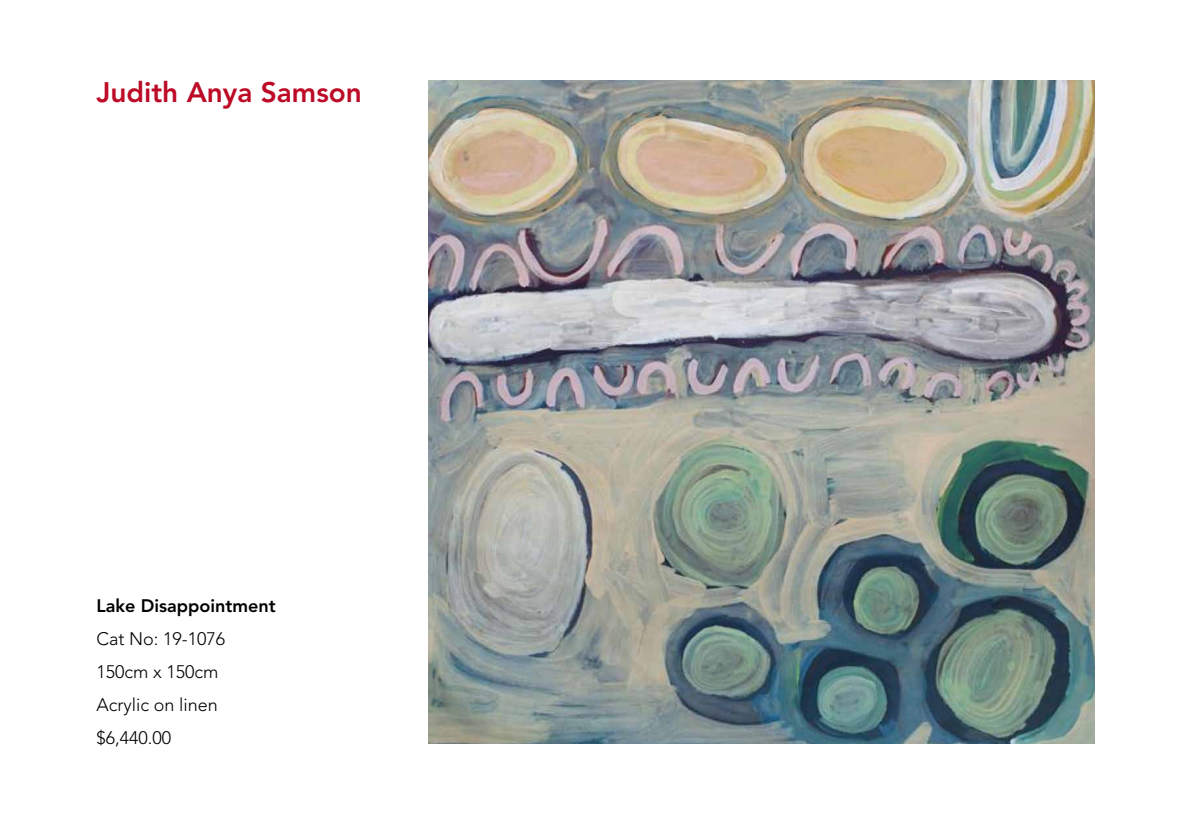
<style>
.page{position:relative;width:1191px;height:840px;background:#fff}
.page>*{position:absolute;margin:0;border:0;box-sizing:border-box;transform-origin:0 0}
.t1{font:800 28px "Avenir";color:#bd0a26}
.t2{font:300 18px/33px "Avenir";color:#000}
.t3{font:800 18px "Avenir";color:#000}
</style>
<div class="page">
<img style="left:428px;top:81px;width:666px;height:662px">
<h1 class="t1" style="left:96px;top:76px;width:267px">Judith Anya Samson</h1>
<p class="t3" style="left:96px;top:594px;width:181px">Lake Disappointment</p>
<p class="t2" style="left:96px;top:621px;width:130px">Cat No: 19-1076<br>150cm x 150cm<br>Acrylic on linen $6,440.00</p>
</div>
